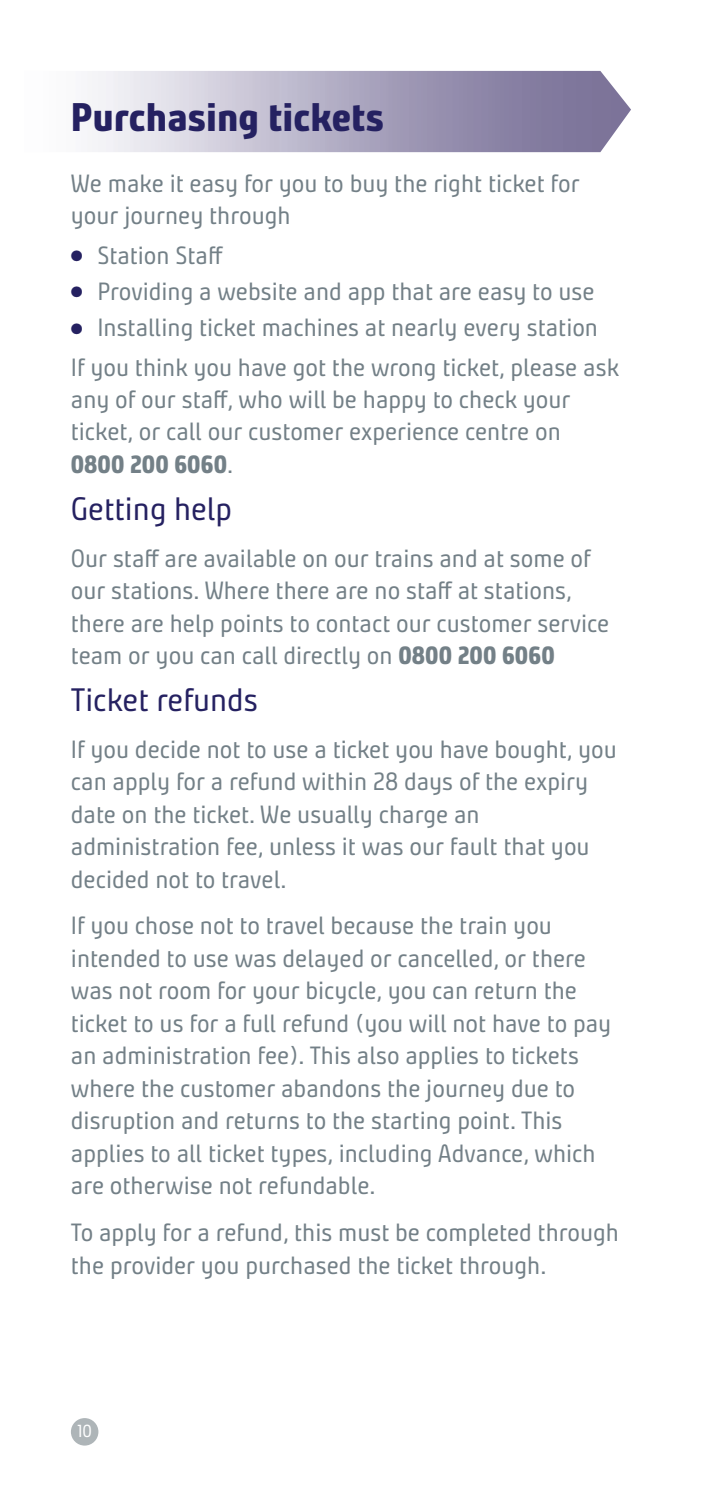
<style>
.page{position:relative;width:702px;height:1489px;background:#fff}
.page>*{position:absolute;margin:0;border:0;box-sizing:border-box;transform-origin:0 0}
.t1{font:700 expanded 40px "Bunday Clean";color:#252161}
.t2{font:32.5px "Bunday Clean";color:#252161}
.t3{font:25px/32.5px "Bunday Clean";color:#738087}
.t4{font:17.5px "Bunday Clean";color:#fff}
.s1{color:#252161}
.s2{font-weight:700;font-stretch:expanded}
</style>
<div class="page">
<div style="left:71px;top:1417px;width:27px;height:28px;background:#aeb5b8;border-radius:50%"></div>
<h1 class="t1" style="left:71px;top:102px;width:314px">Purchasing tickets</h1>
<p class="t3" style="left:71px;top:169px;width:510px">We make it easy for you to buy the right ticket for your journey through</p>
<p class="t3" style="left:71px;top:241px;width:154px"><span class="s1">●</span> Station Staff</p>
<p class="t3" style="left:71px;top:277px;width:525px"><span class="s1">●</span> Providing a website and app that are easy to use</p>
<p class="t3" style="left:71px;top:310px;width:549px;line-height:39.5px"><span class="s1">●</span> Installing ticket machines at nearly every station<br>If you think you have got the wrong ticket, please ask</p>
<p class="t3" style="left:71px;top:385px;width:501px">any of our staff, who will be happy to check your ticket, or call our customer experience centre on<br><span class="s2">0800 200 6060</span>.</p>
<h2 class="t2" style="left:71px;top:496px;width:163px">Getting help</h2>
<p class="t3" style="left:71px;top:543px;width:540px">Our staff are available on our trains and at some of our stations. Where there are no staff at stations, there are help points to contact our customer service team or you can call directly on <span class="s2">0800 200 6060</span></p>
<h2 class="t2" style="left:71px;top:687px;width:189px">Ticket refunds</h2>
<p class="t3" style="left:71px;top:734px;width:547px">If you decide not to use a ticket you have bought, you can apply for a refund within 28 days of the expiry date on the ticket. We usually charge an administration fee, unless it was our fault that you decided not to travel.</p>
<p class="t3" style="left:71px;top:911px;width:542px">If you chose not to travel because the train you intended to use was delayed or cancelled, or there was not room for your bicycle, you can return the ticket to us for a full refund (you will not have to pay an administration fee). This also applies to tickets where the customer abandons the journey due to disruption and returns to the starting point. This applies to all ticket types, including Advance, which are otherwise not refundable.</p>
<p class="t3" style="left:71px;top:1218px;width:549px">To apply for a refund, this must be completed through the provider you purchased the ticket through.</p>
<p class="t4" style="left:77px;top:1424px;width:16px">10</p>
</div>
